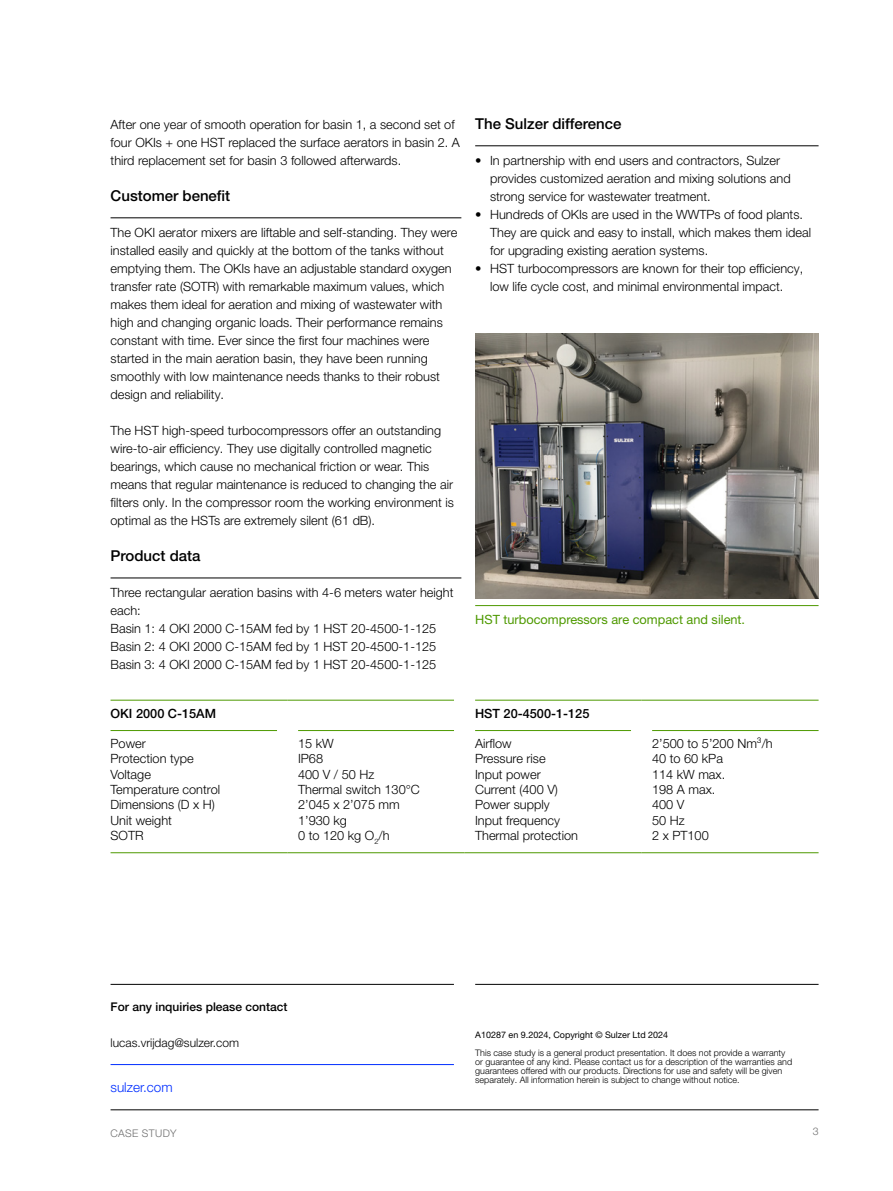
<style>
.page{position:relative;width:893px;height:1191px;background:#fff}
.page>*{position:absolute;margin:0;border:0;box-sizing:border-box;transform-origin:0 0}
.Subtitle{font:500 15px "Helvetica Neue LT Pro";color:#000}
.www{font:300 13.5px "Helvetica Neue LT Pro";color:#002eff}
.Body_text_8_5_pt{font:300 12.75px/18px "Helvetica Neue LT Pro";color:#000}
.Caption_8_5_pt{font:12.75px "Helvetica Neue LT Pro";color:#4e9900}
.Body_text_8_5_pt-2{font:500 12.75px "Helvetica Neue LT Pro";color:#000}
.Disclaimer_title{font:500 12px "Helvetica Neue LT Pro";color:#000}
.Contact{font:300 12px "Helvetica Neue LT Pro";color:#000}
.t1{font:300 10.5px "Helvetica Neue LT Pro";letter-spacing:.035em;color:#6e6e6e}
.Disclaimer{font:300 9px/9px "Helvetica Neue LT Pro";color:#000}
.s1{font-weight:400}
</style>
<div class="page">
<hr style="left:111px;top:1109px;width:708px;height:1px;background:#000">
<hr style="left:111px;top:984px;width:343px;height:1px;background:#000">
<hr style="left:475px;top:984px;width:344px;height:1px;background:#000">
<hr style="left:111px;top:1064px;width:343px;height:1px;background:#002eff">
<hr style="left:111px;top:217px;width:350px;height:1px;background:#000">
<hr style="left:111px;top:577px;width:350px;height:1px;background:#000">
<hr style="left:475px;top:605px;width:344px;height:1px;background:#4e9900">
<img style="left:475px;top:333px;width:344px;height:266px">
<hr style="left:111px;top:730px;width:166px;height:1px;background:#4e9900">
<hr style="left:298px;top:730px;width:156px;height:1px;background:#4e9900">
<hr style="left:475px;top:730px;width:156px;height:1px;background:#4e9900">
<hr style="left:652px;top:730px;width:167px;height:1px;background:#4e9900">
<hr style="left:111px;top:700px;width:177px;height:1px;background:#4e9900">
<hr style="left:288px;top:700px;width:166px;height:1px;background:#4e9900">
<hr style="left:475px;top:700px;width:167px;height:1px;background:#4e9900">
<hr style="left:642px;top:700px;width:177px;height:1px;background:#4e9900">
<hr style="left:111px;top:852px;width:177px;height:1px;background:#4e9900">
<hr style="left:288px;top:852px;width:177px;height:1px;background:#4e9900">
<hr style="left:465px;top:852px;width:177px;height:1px;background:#4e9900">
<hr style="left:642px;top:852px;width:177px;height:1px;background:#4e9900">
<hr style="left:475px;top:145px;width:344px;height:1px;background:#000">
<p class="Body_text_8_5_pt" style="left:111px;top:115px;width:351px">After one year of smooth operation for basin 1, a second set of four OKIs + one HST replaced the surface aerators in basin 2. A third replacement set for basin 3 followed afterwards.</p>
<p class="Subtitle" style="left:111px;top:186px;width:121px">Customer benefit</p>
<p class="Body_text_8_5_pt" style="left:111px;top:223px;width:348px">The OKI aerator mixers are liftable and self-standing. They were installed easily and quickly at the bottom of the tanks without emptying them. The OKIs have an adjustable standard oxygen transfer rate (SOTR) with remarkable maximum values, which makes them ideal for aeration and mixing of wastewater with high and changing organic loads. Their performance remains constant with time. Ever since the first four machines were started in the main aeration basin, they have been running smoothly with low maintenance needs thanks to their robust design and reliability.</p>
<p class="Body_text_8_5_pt" style="left:111px;top:421px;width:345px">The HST high-speed turbocompressors offer an outstanding wire-to-air efficiency. They use digitally controlled magnetic bearings, which cause no mechanical friction or wear. This means that regular maintenance is reduced to changing the air filters only. In the compressor room the working environment is optimal as the HSTs are extremely silent (61 dB).</p>
<p class="Subtitle" style="left:111px;top:546px;width:92px">Product data</p>
<p class="Body_text_8_5_pt" style="left:111px;top:583px;width:344px">Three rectangular aeration basins with 4-6 meters water height each:</p>
<p class="Body_text_8_5_pt" style="left:111px;top:619px;width:327px">Basin 1: 4 OKI 2000 C-15AM fed by 1 HST 20-4500-1-125</p>
<p class="Body_text_8_5_pt" style="left:111px;top:637px;width:327px">Basin 2: 4 OKI 2000 C-15AM fed by 1 HST 20-4500-1-125</p>
<p class="Body_text_8_5_pt" style="left:111px;top:655px;width:327px">Basin 3: 4 OKI 2000 C-15AM fed by 1 HST 20-4500-1-125</p>
<p class="Subtitle" style="left:475px;top:114px;width:148px">The Sulzer difference</p>
<p class="Body_text_8_5_pt" style="left:490px;top:151px;width:302px;text-indent:-15px">• In partnership with end users and contractors, Sulzer provides customized aeration and mixing solutions and strong service for wastewater treatment.</p>
<p class="Body_text_8_5_pt" style="left:490px;top:205px;width:322px;text-indent:-15px">• Hundreds of OKIs are used in the WWTPs of food plants.<br>They are quick and easy to install, which makes them ideal for upgrading existing aeration systems.</p>
<p class="Body_text_8_5_pt" style="left:475px;top:259px;width:330px;text-align:center">• HST turbocompressors are known for their top efficiency, low life cycle cost, and minimal environmental impact.</p>
<p class="Caption_8_5_pt" style="left:475px;top:611px;width:271px">HST turbocompressors are compact and silent.</p>
<p class="Body_text_8_5_pt-2" style="left:111px;top:705px;width:107px">OKI 2000 C-15AM</p>
<p class="Body_text_8_5_pt-2" style="left:475px;top:705px;width:116px">HST 20-4500-1-125</p>
<p class="Body_text_8_5_pt" style="left:111px;top:734px;width:37px">Power</p>
<p class="Body_text_8_5_pt" style="left:111px;top:749px;width:85px">Protection type</p>
<p class="Body_text_8_5_pt" style="left:111px;top:765px;width:42px">Voltage</p>
<p class="Body_text_8_5_pt" style="left:111px;top:780px;width:111px">Temperature control</p>
<p class="Body_text_8_5_pt" style="left:111px;top:795px;width:106px">Dimensions (D x H)</p>
<p class="Body_text_8_5_pt" style="left:111px;top:811px;width:63px">Unit weight</p>
<p class="Body_text_8_5_pt" style="left:111px;top:826px;width:35px">SOTR</p>
<p class="Body_text_8_5_pt" style="left:298px;top:734px;width:37px">15 kW</p>
<p class="Body_text_8_5_pt" style="left:298px;top:749px;width:27px">IP68</p>
<p class="Body_text_8_5_pt" style="left:298px;top:765px;width:78px">400 V / 50 Hz</p>
<p class="Body_text_8_5_pt" style="left:298px;top:780px;width:123px">Thermal switch 130°C</p>
<p class="Body_text_8_5_pt" style="left:298px;top:795px;width:103px">2’045 x 2’075 mm</p>
<p class="Body_text_8_5_pt" style="left:298px;top:811px;width:50px">1’930 kg</p>
<p class="Body_text_8_5_pt" style="left:298px;top:826px;width:93px">0 to 120 kg O<sub>2</sub>/h</p>
<p class="Body_text_8_5_pt" style="left:475px;top:734px;width:38px">Airflow</p>
<p class="Body_text_8_5_pt" style="left:475px;top:749px;width:72px">Pressure rise</p>
<p class="Body_text_8_5_pt" style="left:475px;top:765px;width:67px">Input power</p>
<p class="Body_text_8_5_pt" style="left:475px;top:780px;width:84px">Current (400 V)</p>
<p class="Body_text_8_5_pt" style="left:475px;top:795px;width:76px">Power supply</p>
<p class="Body_text_8_5_pt" style="left:475px;top:811px;width:87px">Input frequency</p>
<p class="Body_text_8_5_pt" style="left:475px;top:826px;width:104px">Thermal protection</p>
<p class="Body_text_8_5_pt" style="left:652px;top:734px;width:122px">2’500 to 5’200 Nm³/h</p>
<p class="Body_text_8_5_pt" style="left:652px;top:749px;width:72px">40 to 60 kPa</p>
<p class="Body_text_8_5_pt" style="left:652px;top:765px;width:75px">114 kW max.</p>
<p class="Body_text_8_5_pt" style="left:652px;top:780px;width:65px">198 A max.</p>
<p class="Body_text_8_5_pt" style="left:652px;top:795px;width:34px">400 V</p>
<p class="Body_text_8_5_pt" style="left:652px;top:811px;width:34px">50 Hz</p>
<p class="Body_text_8_5_pt" style="left:652px;top:826px;width:58px">2 x PT100</p>
<p class="Disclaimer_title" style="left:111px;top:999px;width:178px">For any inquiries please contact</p>
<p class="Contact" style="left:111px;top:1035px;width:130px">lucas.vrijdag@sulzer.com</p>
<p class="Disclaimer" style="left:475px;top:1025px;width:312px;line-height:18px"><span class="s1">A10287 en 9.2024, Copyright © Sulzer Ltd 2024<br></span>This case study is a general product presentation. It does not provide a warranty</p>
<p class="Disclaimer" style="left:475px;top:1057px;width:318px">or guarantee of any kind. Please contact us for a description of the warranties and guarantees offered with our products. Directions for use and safety will be given separately. All information herein is subject to change without notice.</p>
<p class="www" style="left:111px;top:1078px;width:64px">sulzer.com</p>
<p class="t1" style="left:111px;top:1126px;width:67px">CASE STUDY</p>
<p class="t1" style="left:813px;top:1124px;width:7px">3</p>
</div>
